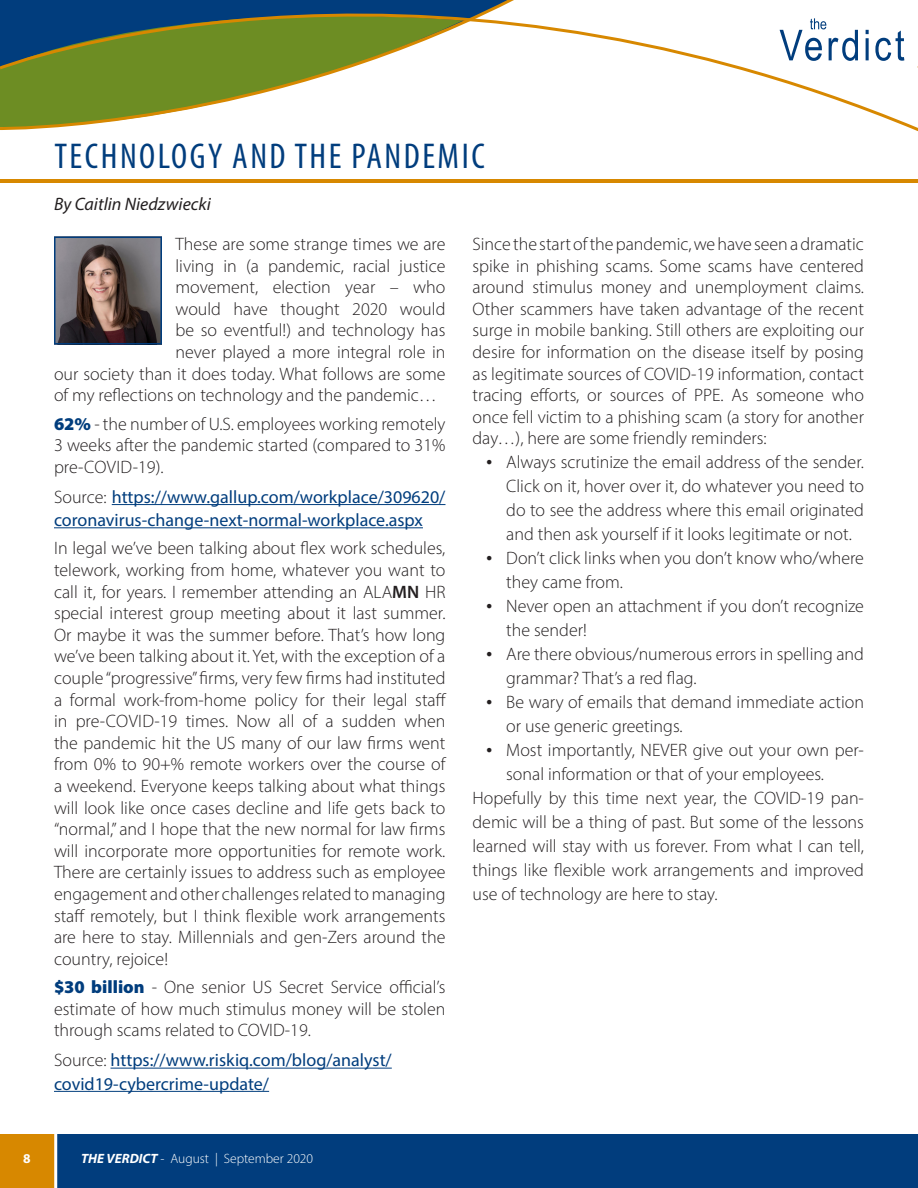
<style>
.page{position:relative;width:918px;height:1188px;background:#fff}
.page>*{position:absolute;margin:0;border:0;box-sizing:border-box;transform-origin:0 0}
.Page_Header{font:condensed 36px "Myriad Pro";letter-spacing:.07em;color:#013d7d}
.Body_Text{font:300 18px/21.6px "Myriad Pro";color:#231f20;text-align:justify}
.Bullets{font:300 18px/24px "Myriad Pro";color:#231f20;text-align:justify}
.Body_Text-2{font:18px/23.2px "Myriad Pro";color:#013d7d}
.Body_Text-3{font:italic 18px "Myriad Pro";color:#231f20}
.t1{font:300 13.5px "Myriad Pro";color:#fff}
.t2{font:700 13.5px "Myriad Pro";color:#fff}
.s1{font-weight:900;color:#013d7d}
.s2{font-weight:300;color:#231f20}
.s3{font-weight:600}
.s4{font-weight:700;font-style:italic}
.s5{font-family:"Times New Roman";font-weight:400}
</style>
<div class="page">
<div style="left:0;top:1134px;width:918px;height:54px;background:#013d7d"></div>
<div style="left:0;top:1134px;width:56px;height:54px;background:#d78800"></div>
<hr style="left:54px;top:1129px;width:3px;height:59px;background:#fff">
<hr style="left:0;top:180px;width:918px;height:3px;background:#d78800">
<svg style="left:541px;top:18px;width:374px;height:112px"></svg>
<svg style="left:0;top:0;width:541px;height:130px"></svg>
<svg style="left:915px;top:66px;width:3px;height:66px"></svg>
<hr style="left:112px;top:504px;width:334px;height:1px;background:#013d7d">
<hr style="left:54px;top:527px;width:369px;height:1px;background:#013d7d">
<hr style="left:111px;top:1068px;width:281px;height:1px;background:#013d7d">
<hr style="left:54px;top:1091px;width:215px;height:1px;background:#013d7d">
<img style="left:57px;top:240px;width:102px;height:102px">
<div style="left:54px;top:237px;width:108px;height:108px;border:2px solid #013d7d"></div>
<p class="Page_Header" style="left:54px;top:134px;width:432px">TECHNOLOGY AND THE PANDEMIC</p>
<p class="Body_Text-3" style="left:54px;top:193px;width:158px">By Caitlin Niedzwiecki</p>
<p class="Body_Text" style="left:176px;top:233px;width:271px">These are some strange times we are</p>
<p class="Body_Text" style="left:176px;top:255px;width:272px">living in (a pandemic, racial justice</p>
<p class="Body_Text" style="left:176px;top:276px;width:272px">movement, election year – who</p>
<p class="Body_Text" style="left:176px;top:298px;width:271px">would have thought 2020 would</p>
<p class="Body_Text" style="left:176px;top:319px;width:272px">be so eventful!) and technology has</p>
<p class="Body_Text" style="left:176px;top:341px;width:271px">never played a more integral role in</p>
<p class="Body_Text" style="left:54px;top:363px;width:393px">our society than it does today. What follows are some</p>
<p class="Body_Text" style="left:54px;top:384px;width:384px">of my reflections on technology and the pandemic…</p>
<p class="Body_Text" style="left:54px;top:413px;width:393px"><span class="s1">62%</span> - the number of U.S. employees working remotely 3 weeks after the pandemic started (compared to 31% pre-COVID-19).</p>
<p class="Body_Text-2" style="left:54px;top:485px;width:393px"><span class="s2">Source:</span> https://www.gallup.com/workplace/309620/ coronavirus-change-next-normal-workplace.aspx</p>
<p class="Body_Text" style="left:54px;top:537px;width:394px">In legal we’ve been talking about flex work schedules, telework, working from home, whatever you want to call it, for years. I remember attending an ALA<span class="s3">MN</span> HR special interest group meeting about it last summer.<br>Or maybe it was the summer before. That’s how long we’ve been talking about it. Yet, with the exception of a couple “progressive” firms, very few firms had instituted a formal work-from-home policy for their legal staff in pre-COVID-19 times. Now all of a sudden when the pandemic hit the US many of our law firms went from 0% to 90+% remote workers over the course of a weekend. Everyone keeps talking about what things will look like once cases decline and life gets back to “normal,” and I hope that the new normal for law firms will incorporate more opportunities for remote work.<br>There are certainly issues to address such as employee engagement and other challenges related to managing staff remotely, but I think flexible work arrangements are here to stay. Millennials and gen-Zers around the country, rejoice!</p>
<p class="Body_Text" style="left:54px;top:976px;width:393px"><span class="s1">$30 billion</span> - One senior US Secret Service official’s estimate of how much stimulus money will be stolen through scams related to COVID-19.</p>
<p class="Body_Text-2" style="left:54px;top:1048px;width:339px"><span class="s2">Source:</span> https://www.riskiq.com/blog/analyst/ covid19-cybercrime-update/</p>
<p class="t2" style="left:23px;top:1149px;width:9px">8</p>
<p class="t1" style="left:81px;top:1150px;width:234px"><span class="s4">THE VERDICT</span> - August | September 2020</p>
<p class="Body_Text" style="left:472px;top:233px;width:393px">Since the start of the pandemic, we have seen a dramatic spike in phishing scams. Some scams have centered around stimulus money and unemployment claims.<br>Other scammers have taken advantage of the recent surge in mobile banking. Still others are exploiting our desire for information on the disease itself by posing as legitimate sources of COVID-19 information, contact tracing efforts, or sources of PPE. As someone who once fell victim to a phishing scam (a story for another day…), here are some friendly reminders:</p>
<p class="Body_Text" style="left:506px;top:450px;width:359px;line-height:24px;text-indent:-20px"><span class="s5">•</span> Always scrutinize the email address of the sender.<br>Click on it, hover over it, do whatever you need to do to see the address where this email originated and then ask yourself if it looks legitimate or not.</p>
<p class="Body_Text" style="left:506px;top:546px;width:359px;line-height:24px;text-indent:-20px"><span class="s5">•</span> Don’t click links when you don’t know who/where they came from.</p>
<p class="Body_Text" style="left:506px;top:594px;width:359px;line-height:24px;text-indent:-20px"><span class="s5">•</span> Never open an attachment if you don’t recognize the sender!</p>
<p class="Body_Text" style="left:506px;top:642px;width:359px;line-height:24px;text-indent:-20px"><span class="s5">•</span> Are there obvious/numerous errors in spelling and grammar? That’s a red flag.</p>
<p class="Body_Text" style="left:506px;top:690px;width:359px;line-height:24px;text-indent:-20px"><span class="s5">•</span> Be wary of emails that demand immediate action or use generic greetings.</p>
<p class="Body_Text" style="left:506px;top:738px;width:359px;line-height:24px;text-indent:-20px"><span class="s5">•</span> Most importantly, NEVER give out your own per&shy;sonal information or that of your employees.</p>
<p class="Bullets" style="left:472px;top:786px;width:393px">Hopefully by this time next year, the COVID-19 pan&shy;demic will be a thing of past. But some of the lessons learned will stay with us forever. From what I can tell, things like flexible work arrangements and improved use of technology are here to stay.</p>
</div>
